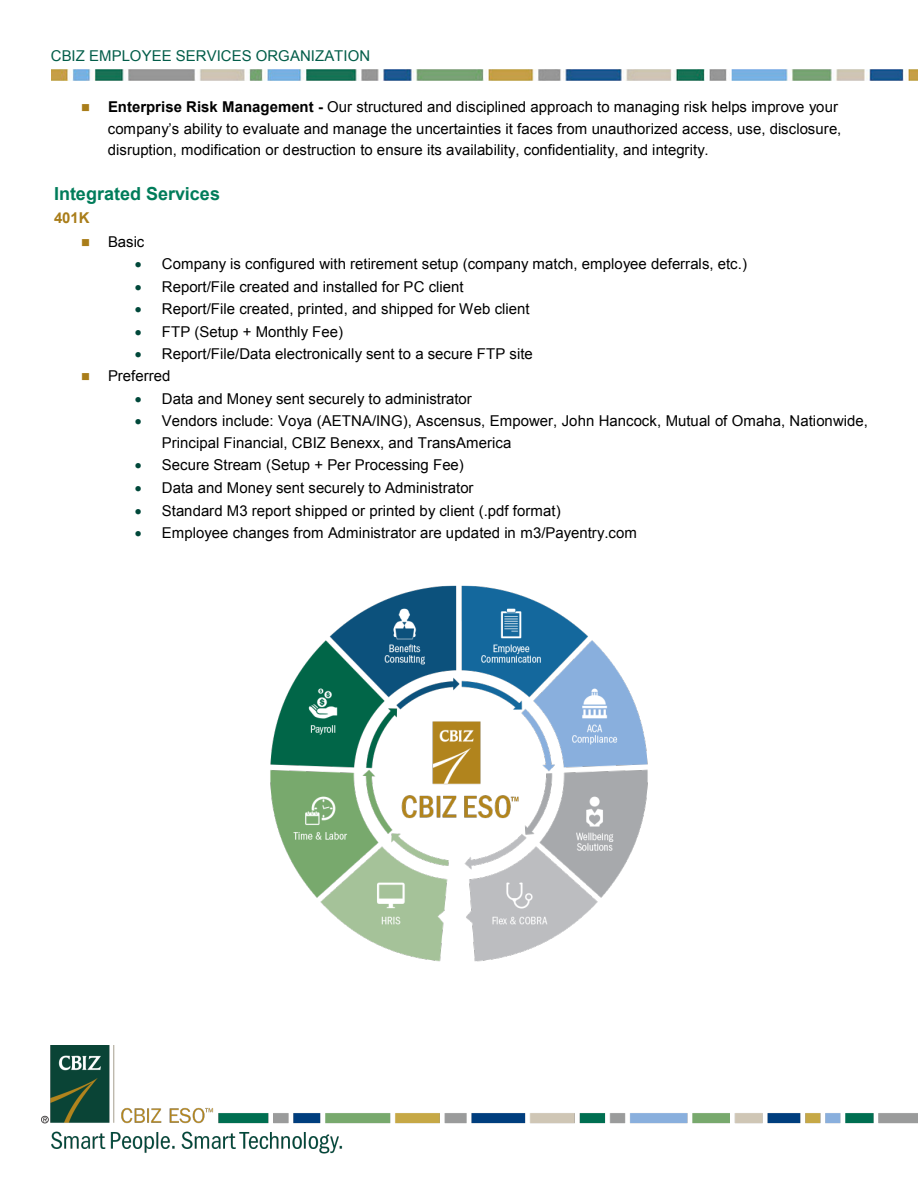
<style>
.page{position:relative;width:918px;height:1188px;background:#fff}
.page>*{position:absolute;margin:0;border:0;box-sizing:border-box;transform-origin:0 0}
.t1{font:700 18px "Arial";color:#007c5a}
.t2{font:15px/21.6px "Arial";color:#000}
.t3{font:15px "Arial";color:#025d49}
.t4{font:700 15px "Arial";color:#a97d19}
.s1{color:#a97d19}
.s2{font-weight:700}
.s3{color:#00483a}
</style>
<div class="page">
<img style="left:51px;top:70px;width:867px;height:11px">
<img style="left:270px;top:585px;width:378px;height:377px">
<img style="left:41px;top:1045px;width:877px;height:109px">
<p class="t3" style="left:51px;top:46px;width:321px">CBIZ EMPLOYEE SERVICES ORGANIZATION</p>
<p class="t2" style="left:108px;top:96px;width:735px;text-indent:-27px"><span class="s1">■</span> <span class="s2">Enterprise Risk Management -</span> Our structured and disciplined approach to managing risk helps improve your company’s ability to evaluate and manage the uncertainties it faces from unauthorized access, use, disclosure, disruption, modification or destruction to ensure its availability, confidentiality, and integrity.</p>
<p class="t1" style="left:54px;top:182px;width:168px">Integrated Services</p>
<p class="t4" style="left:54px;top:208px;width:37px">401K</p>
<p class="t2" style="left:81px;top:231px;width:65px"><span class="s1">■</span> Basic</p>
<p class="t2" style="left:135px;top:253px;width:613px"><span class="s3">•</span> Company is configured with retirement setup (company match, employee deferrals, etc.)</p>
<p class="t2" style="left:135px;top:276px;width:330px"><span class="s3">•</span> Report/File created and installed for PC client</p>
<p class="t2" style="left:135px;top:299px;width:396px"><span class="s3">•</span> Report/File created, printed, and shipped for Web client</p>
<p class="t2" style="left:135px;top:321px;width:210px"><span class="s3">•</span> FTP (Setup + Monthly Fee)</p>
<p class="t2" style="left:135px;top:344px;width:399px"><span class="s3">•</span> Report/File/Data electronically sent to a secure FTP site</p>
<p class="t2" style="left:81px;top:365px;width:91px"><span class="s1">■</span> Preferred</p>
<p class="t2" style="left:135px;top:388px;width:338px"><span class="s3">•</span> Data and Money sent securely to administrator</p>
<p class="t2" style="left:162px;top:410px;width:708px;text-indent:-27px"><span class="s3">•</span> Vendors include: Voya (AETNA/ING), Ascensus, Empower, John Hancock, Mutual of Omaha, Nationwide,<br>Principal Financial, CBIZ Benexx, and TransAmerica</p>
<p class="t2" style="left:135px;top:454px;width:330px"><span class="s3">•</span> Secure Stream (Setup + Per Processing Fee)</p>
<p class="t2" style="left:135px;top:477px;width:340px"><span class="s3">•</span> Data and Money sent securely to Administrator</p>
<p class="t2" style="left:135px;top:500px;width:427px"><span class="s3">•</span> Standard M3 report shipped or printed by client (.pdf format)</p>
<p class="t2" style="left:135px;top:522px;width:503px"><span class="s3">•</span> Employee changes from Administrator are updated in m3/Payentry.com</p>
</div>
